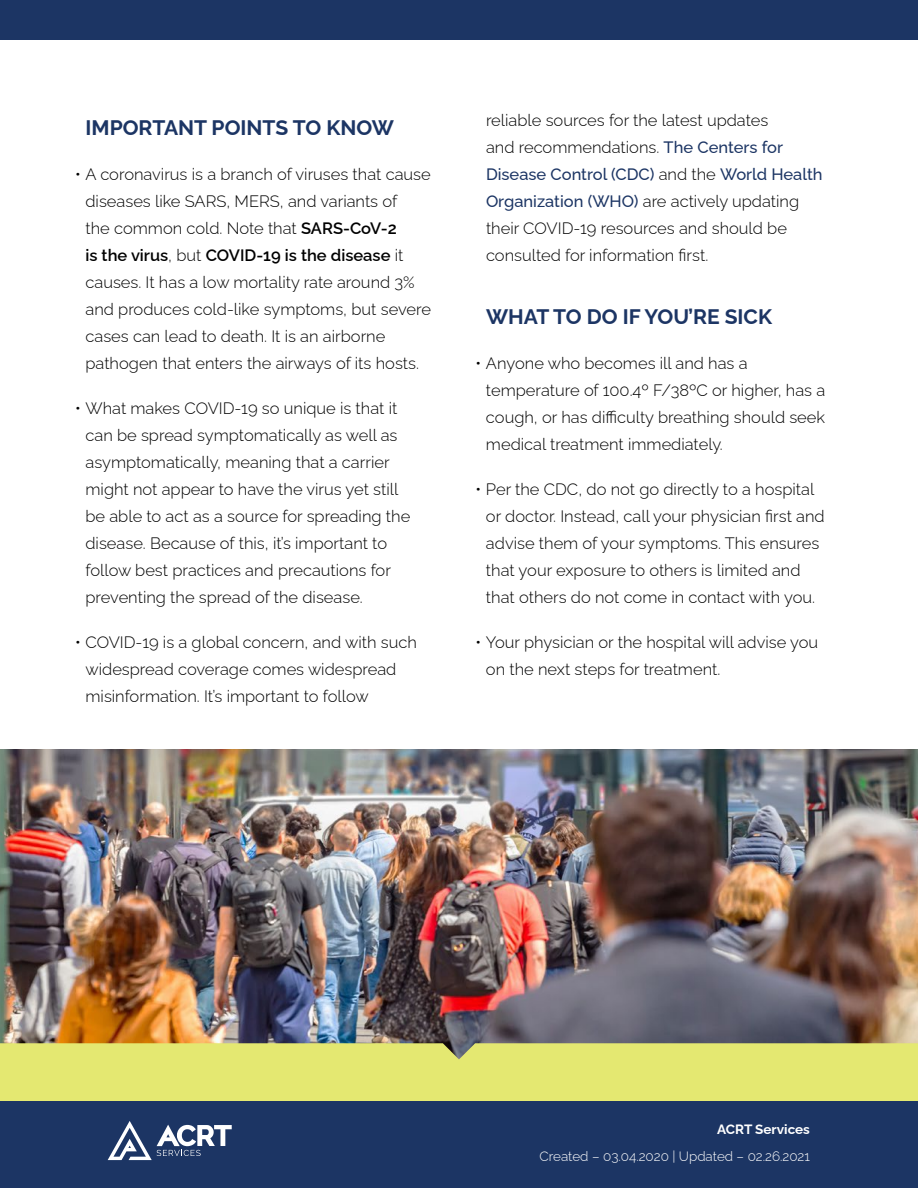
<style>
.page{position:relative;width:918px;height:1188px;background:#fff}
.page>*{position:absolute;margin:0;border:0;box-sizing:border-box;transform-origin:0 0}
.t1{font:700 21px "Raleway";color:#1c3564}
.t2{font:300 16.5px/27px "Raleway";color:#000}
.t3{font:300 13.5px "Raleway";color:#fff}
.t4{font:700 13.5px "Raleway";color:#fff}
.s1{font-weight:600}
.s2{font-weight:500;color:#1c3564}
</style>
<div class="page">
<div style="left:0;top:1100px;width:918px;height:88px;background:#1c3564"></div>
<svg style="left:108px;top:1121px;width:124px;height:39px"></svg>
<img style="left:0;top:750px;width:918px;height:293px">
<div style="left:0;top:1043px;width:918px;height:57px;background:#e4e871"></div>
<div style="left:0;top:0;width:918px;height:39px;background:#1c3564"></div>
<p class="t1" style="left:86px;top:111px;width:310px">IMPORTANT POINTS TO KNOW</p>
<p class="t2" style="left:85px;top:159px;width:347px;text-indent:-10px">• A coronavirus is a branch of viruses that cause diseases like SARS, MERS, and variants of<br>the common cold. Note that <span class="s1">SARS‑CoV‑2<br>is the virus</span>, but <span class="s1">COVID‑19 is the disease</span> it causes. It has a low mortality rate around 3% and produces cold-like symptoms, but severe cases can lead to death. It is an airborne pathogen that enters the airways of its hosts.</p>
<p class="t2" style="left:85px;top:393px;width:326px;text-indent:-10px">• What makes COVID‑19 so unique is that it can be spread symptomatically as well as asymptomatically, meaning that a carrier might not appear to have the virus yet still be able to act as a source for spreading the disease. Because of this, it’s important to follow best practices and precautions for preventing the spread of the disease.</p>
<p class="t2" style="left:85px;top:627px;width:333px;text-indent:-10px">• COVID‑19 is a global concern, and with such widespread coverage comes widespread misinformation. It’s important to follow</p>
<p class="t2" style="left:486px;top:105px;width:338px">reliable sources for the latest updates<br>and recommendations. <span class="s2">The Centers for Disease Control (CDC)</span> and the <span class="s2">World Health Organization (WHO)</span> are actively updating their COVID‑19 resources and should be consulted for information first.</p>
<p class="t1" style="left:486px;top:300px;width:288px">WHAT TO DO IF YOU’RE SICK</p>
<p class="t2" style="left:486px;top:348px;width:341px;text-indent:-10px">• Anyone who becomes ill and has a temperature of 100.4º F/38ºC or higher, has a cough, or has difficulty breathing should seek medical treatment immediately.</p>
<p class="t2" style="left:486px;top:474px;width:340px;text-indent:-10px">• Per the CDC, do not go directly to a hospital or doctor. Instead, call your physician first and advise them of your symptoms. This ensures that your exposure to others is limited and that others do not come in contact with you.</p>
<p class="t2" style="left:486px;top:627px;width:334px;text-indent:-10px">• Your physician or the hospital will advise you on the next steps for treatment.</p>
<p class="t4" style="left:717px;top:1118px;width:94px">ACRT Services</p>
<p class="t3" style="left:540px;top:1145px;width:272px">Created – 03.04.2020 | Updated – 02.26.2021</p>
</div>
